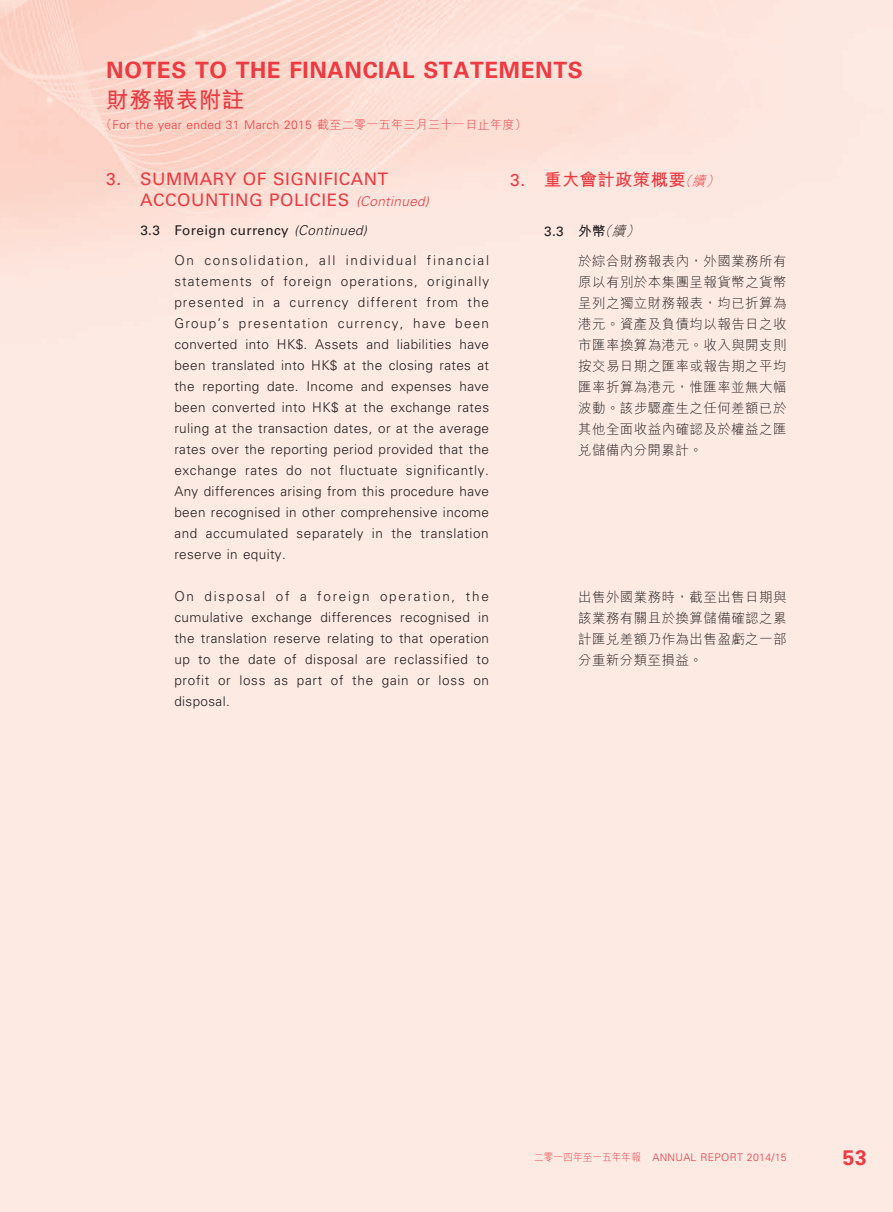
<style>
.page{position:relative;width:893px;height:1212px;background:#fff}
.page>*{position:absolute;margin:0;border:0;box-sizing:border-box;transform-origin:0 0}
.t1{font:700 22.5px "Univers";letter-spacing:.03em;color:#ee3a41}
.t2{font:700 22.5px "M Hei HK";letter-spacing:.03em;color:#ee3a41}
.t3{font:700 21px "Univers";color:#ee3a41}
.t4{font:17.25px "Univers";letter-spacing:.03em;color:#ee3a41}
.t5{font:700 17.25px "M Hei HK";letter-spacing:.03em;color:#ee3a41}
.t6{font:300 13.5px/21px "Univers";letter-spacing:.045em;color:#231f20;text-align:justify}
.t7{font:300 13.5px/21px "M Hei HK";letter-spacing:.03em;color:#231f20;text-align:justify}
.t8{font:13.5px/29.5px "Univers";color:#231f20}
.t9{font:300 12px "Univers";letter-spacing:.03em;color:#ee3a41}
.t10{font:300 10.5px "Univers";letter-spacing:.03em;color:#ee3a41}
.s1{font-family:"M Hei HK"}
.s2{font-weight:300;font-style:italic;color:#ee3a41}
.s3{font-weight:300;font-style:italic}
.s4{font-family:"Univers";font-weight:400}
.s5{font-weight:300;font-style:italic;font-size:13.5px}
.s6{font-family:"M Hei HK";font-weight:700}
.s7{font-family:"M Hei HK";font-weight:300;font-style:italic}
</style>
<div class="page">
<h1 class="t1" style="left:106px;top:57px;width:478px">NOTES TO THE FINANCIAL STATEMENTS</h1>
<h1 class="t2" style="left:106px;top:83px;width:140px">財務報表附註</h1>
<p class="t9" style="left:100px;top:117px;width:428px"><span class="s1">（</span>For the year ended 31 March 2015 <span class="s1">截至二零一五年三月三十一日止年度）</span></p>
<p class="t4" style="left:106px;top:169px;width:31px">3. SUMMARY</p>
<p class="t4" style="left:243px;top:169px;width:41px">OF SIG</p>
<p class="t4" style="left:304px;top:169px;width:24px">NIFICA</p>
<p class="t4" style="left:364px;top:169px;width:25px">NT</p>
<p class="t4" style="left:140px;top:190px;width:14px">ACCOU</p>
<p class="t4" style="left:205px;top:190px;width:75px">NTING POLICIES</p>
<p class="t8" style="left:140px;top:186px;width:290px;text-indent:216px"><span class="s2">(Continued)<br></span>3.3 Foreign currency <span class="s3">(Continued)</span></p>
<p class="t6" style="left:174px;top:250px;width:316px">On consolidation, all individual financial statements of foreign operations, originally presented in a currency different from the Group’s presentation currency, have been converted into HK$. Assets and liabilities have been translated into HK$ at the closing rates at the reporting date. Income and expenses have been converted into HK$ at the exchange rates ruling at the transaction dates, or at the average rates over the reporting period provided that the exchange rates do not fluctuate significantly.<br>Any differences arising from this procedure have been recognised in other comprehensive income and accumulated separately in the translation reserve in equity.</p>
<p class="t6" style="left:174px;top:586px;width:316px">On disposal of a foreign operation, the cumulative exchange differences recognised in the translation reserve relating to that operation up to the date of disposal are reclassified to profit or loss as part of the gain or loss on disposal.</p>
<p class="t5" style="left:510px;top:167px;width:215px"><span class="s4">3.</span> 重大會計政策概要<span class="s5">（續）</span></p>
<p class="t8" style="left:544px;top:217px;width:101px">3.3 <span class="s6">外幣</span><span class="s7">（續）</span></p>
<p class="t7" style="left:578px;top:250px;width:210px">於綜合財務報表內，外國業務所有原以有別於本集團呈報貨幣之貨幣呈列之獨立財務報表，均已折算為港元。資產及負債均以報告日之收市匯率換算為港元。收入與開支則按交易日期之匯率或報告期之平均匯率折算為港元，惟匯率並無大幅波動。該步驟產生之任何差額已於其他全面收益內確認及於權益之匯兌儲備內分開累計。</p>
<p class="t7" style="left:578px;top:586px;width:210px">出售外國業務時，截至出售日期與該業務有關且於換算儲備確認之累計匯兌差額乃作為出售盈虧之一部分重新分類至損益。</p>
<p class="t10" style="left:534px;top:1151px;width:254px"><span class="s1">二零一四年至一五年年報</span> ANNUAL REPORT 2014/15</p>
<h2 class="t3" style="left:843px;top:1145px;width:25px">53</h2>
</div>
